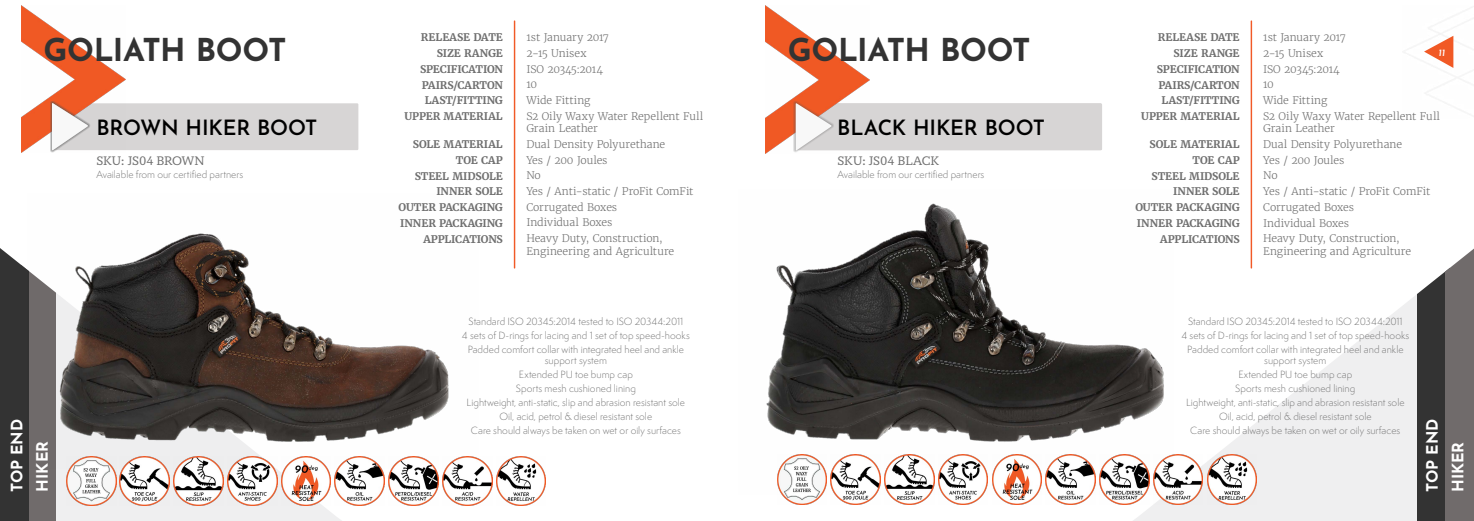
<style>
.page{position:relative;width:1474px;height:521px;background:#fff}
.page>*{position:absolute;margin:0;border:0;box-sizing:border-box;transform-origin:0 0}
.t1{font:700 31.5px "Josefin Sans";letter-spacing:-.01em;color:#333}
.t2{font:600 21px "Josefin Sans";letter-spacing:-.01em;color:#000}
.t3{font:700 15.75px/25.4px "Josefin Sans";letter-spacing:-.005em;color:#fff}
.t4{font:12.25px "Circe Slab B";letter-spacing:-.01em;color:#6f6f6f}
.t5{font:300 10.5px/15.7px "Merriweather";letter-spacing:-.01em;color:#6f6f6f}
.t6{font:700 10.5px/15.8px "Merriweather";letter-spacing:-.01em;color:#6f6f6f;text-align:right}
.t7{font:300 9.62px/14px "Semplicita Pro";color:#6f6f6f;text-align:center}
.t8{font:italic 600 9.62px "Josefin Sans";color:#fff}
</style>
<div class="page">
<svg style="left:1122px;top:243px;width:294px;height:278px"></svg>
<div style="left:1416px;top:249px;width:33px;height:272px;background:#333"></div>
<div style="left:1444px;top:249px;width:29px;height:272px;background:#706b6b"></div>
<img style="left:766px;top:203px;width:407px;height:292px">
<img style="left:1404px;top:7px;width:68px;height:108px">
<svg style="left:1423px;top:36px;width:30px;height:32px"></svg>
<div style="left:795px;top:103px;width:307px;height:47px;background:#d7d5d5"></div>
<img style="left:765px;top:6px;width:104px;height:147px">
<div style="left:793px;top:101px;width:41px;height:52px;background:#545454;opacity:.75"></div>
<svg style="left:795px;top:103px;width:36px;height:48px"></svg>
<hr style="left:1250px;top:20px;width:2px;height:248px;background:#f15a27">
<img style="left:777px;top:455px;width:50px;height:49px">
<img style="left:831px;top:455px;width:49px;height:49px">
<img style="left:992px;top:455px;width:49px;height:49px">
<img style="left:884px;top:455px;width:50px;height:49px">
<img style="left:1045px;top:455px;width:50px;height:49px">
<img style="left:1153px;top:455px;width:49px;height:49px">
<img style="left:1207px;top:455px;width:49px;height:49px">
<img style="left:938px;top:455px;width:49px;height:49px">
<img style="left:1099px;top:455px;width:50px;height:49px">
<svg style="left:55px;top:468px;width:287px;height:53px;fill:#efeff0"></svg>
<div style="left:21px;top:248px;width:34px;height:273px;background:#706b6b"></div>
<div style="left:0;top:248px;width:29px;height:273px;background:#333"></div>
<img style="left:27px;top:233px;width:422px;height:235px">
<div style="left:52px;top:103px;width:306px;height:47px;background:#d7d5d5"></div>
<img style="left:21px;top:6px;width:104px;height:147px">
<hr style="left:514px;top:20px;width:1px;height:248px;background:#f15a27">
<div style="left:50px;top:101px;width:40px;height:52px;background:#545454;opacity:.75"></div>
<svg style="left:52px;top:103px;width:36px;height:47px"></svg>
<img style="left:66px;top:456px;width:50px;height:50px">
<img style="left:120px;top:456px;width:50px;height:50px">
<img style="left:281px;top:456px;width:50px;height:50px">
<img style="left:173px;top:456px;width:50px;height:50px">
<img style="left:335px;top:456px;width:49px;height:50px">
<img style="left:442px;top:456px;width:50px;height:50px">
<img style="left:496px;top:456px;width:50px;height:50px">
<img style="left:227px;top:456px;width:50px;height:50px">
<img style="left:388px;top:456px;width:50px;height:50px">
<p class="t6" style="left:404px;top:29px;width:100px">RELEASE DATE<br>SIZE RANGE<br>SPECIFICATION<br>PAIRS/CARTON<br>LAST/FITTING<br>UPPER MATERIAL</p>
<p class="t6" style="left:398px;top:136px;width:106px">SOLE MATERIAL<br>TOE CAP<br>STEEL MIDSOLE<br>INNER SOLE<br>OUTER PACKAGING<br>INNER PACKAGING<br>APPLICATIONS</p>
<h1 class="t1" style="left:44px;top:22px;width:244px">GOLIATH BOOT</h1>
<p class="t5" style="left:526px;top:30px;width:178px">1st January 2017<br>2-15 Unisex<br>ISO 20345:2014<br>10<br>Wide Fitting<br>S2 Oily Waxy Water Repellent Full</p>
<p class="t5" style="left:526px;top:121px;width:168px">Grain Leather<br>Dual Density Polyurethane<br>Yes / 200 Joules<br>No<br>Yes / Anti-static / ProFit ComFit<br>Corrugated Boxes<br>Individual Boxes<br>Heavy Duty, Construction,</p>
<p class="t5" style="left:526px;top:243px;width:149px">Engineering and Agriculture</p>
<h2 class="t2" style="left:96px;top:109px;width:222px">BROWN HIKER BOOT</h2>
<p class="t4" style="left:96px;top:154px;width:110px">SKU: JS04 BROWN</p>
<p class="t7" style="left:96px;top:168px;width:148px">Available from our certified partners</p>
<h3 class="t3" style="left:2px;top:492px;width:75px;rotate:-90deg">TOP END<br>HIKER</h3>
<p class="t7" style="left:462px;top:314px;width:229px">Standard ISO 20345:2014 tested to ISO 20344:2011<br>4 sets of D-rings for lacing and 1 set of top speed-hooks<br>Padded comfort collar with integrated heel and ankle</p>
<p class="t7" style="left:466px;top:354px;width:220px">support system<br>Extended PU toe bump cap<br>Sports mesh cushioned lining<br>Lightweight, anti-static, slip and abrasion resistant sole Oil, acid, petrol &amp; diesel resistant sole<br>Care should always be taken on wet or oily surfaces</p>
<h1 class="t1" style="left:788px;top:22px;width:244px">GOLIATH BOOT</h1>
<h2 class="t2" style="left:837px;top:109px;width:209px">BLACK HIKER BOOT</h2>
<p class="t4" style="left:837px;top:154px;width:103px">SKU: JS04 BLACK</p>
<p class="t7" style="left:837px;top:168px;width:148px">Available from our certified partners</p>
<p class="t6" style="left:1141px;top:29px;width:100px">RELEASE DATE<br>SIZE RANGE<br>SPECIFICATION<br>PAIRS/CARTON<br>LAST/FITTING<br>UPPER MATERIAL</p>
<p class="t6" style="left:1135px;top:136px;width:106px">SOLE MATERIAL<br>TOE CAP<br>STEEL MIDSOLE<br>INNER SOLE<br>OUTER PACKAGING<br>INNER PACKAGING<br>APPLICATIONS</p>
<p class="t5" style="left:1263px;top:30px;width:178px">1st January 2017<br>2-15 Unisex<br>ISO 20345:2014<br>10<br>Wide Fitting<br>S2 Oily Waxy Water Repellent Full</p>
<p class="t5" style="left:1263px;top:121px;width:168px">Grain Leather<br>Dual Density Polyurethane<br>Yes / 200 Joules<br>No<br>Yes / Anti-static / ProFit ComFit<br>Corrugated Boxes<br>Individual Boxes<br>Heavy Duty, Construction,</p>
<p class="t5" style="left:1263px;top:243px;width:149px">Engineering and Agriculture</p>
<p class="t8" style="left:1438px;top:44px;width:8px">11</p>
<p class="t7" style="left:1181px;top:314px;width:229px">Standard ISO 20345:2014 tested to ISO 20344:2011<br>4 sets of D-rings for lacing and 1 set of top speed-hooks<br>Padded comfort collar with integrated heel and ankle</p>
<p class="t7" style="left:1186px;top:354px;width:220px">support system<br>Extended PU toe bump cap<br>Sports mesh cushioned lining<br>Lightweight, anti-static, slip and abrasion resistant sole Oil, acid, petrol &amp; diesel resistant sole<br>Care should always be taken on wet or oily surfaces</p>
<h3 class="t3" style="left:1417px;top:492px;width:75px;rotate:-90deg">TOP END<br>HIKER</h3>
</div>
